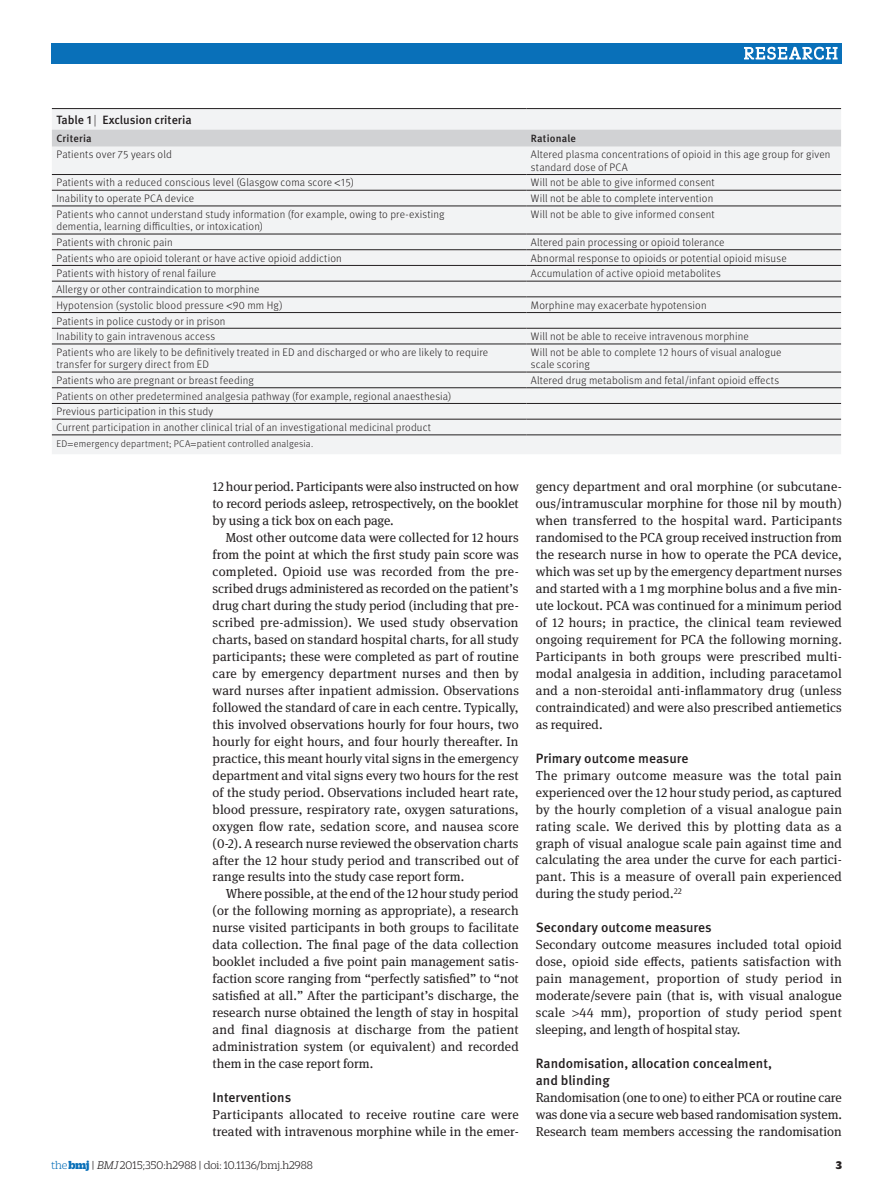
<style>
.page{position:relative;width:893px;height:1191px;background:#fff}
.page>*{position:absolute;margin:0;border:0;box-sizing:border-box;transform-origin:0 0}
.t1{font:500 13.5px/17px "Meta Pro";color:#231f20}
.t2{font:13.05px/17px "Meta Serif Pro";letter-spacing:.005em;color:#231f20;text-align:justify}
.t3{font:300 12px "Duplicate Slab";color:#231f20}
.t4{font:500 12px "Meta Pro";letter-spacing:-.005em;color:#231f20}
.t5{font:900 12px "Duplicate Slab";color:#231f20}
.t6{font:300 10.8px/12.5px "Meta Pro";letter-spacing:.015em;color:#231f20}
.t7{font:500 10.5px "Meta Pro";letter-spacing:.015em;color:#231f20}
.t8{font:300 9.75px "Meta Pro";letter-spacing:.02em;color:#231f20}
.s1{font-weight:300}
.s2{color:#0970b9}
.s3{font-weight:900;color:#0970b9}
.s4{font-style:italic}
</style>
<div class="page">
<div style="left:51px;top:43px;width:791px;height:21px;background:#0970b9"></div>
<svg style="left:744px;top:46px;width:94px;height:14px"></svg>
<div style="left:52px;top:109px;width:789px;height:345px;background:#f2f3f4"></div>
<div style="left:52px;top:130px;width:789px;height:17px;background:#d1d2d4"></div>
<hr style="left:52px;top:108px;width:474px;height:1px;background:#231f20">
<hr style="left:526px;top:108px;width:315px;height:1px;background:#231f20">
<hr style="left:52px;top:174px;width:474px;height:1px;background:#231f20">
<hr style="left:526px;top:174px;width:315px;height:1px;background:#231f20">
<hr style="left:52px;top:190px;width:474px;height:1px;background:#231f20">
<hr style="left:526px;top:190px;width:315px;height:1px;background:#231f20">
<hr style="left:52px;top:206px;width:474px;height:1px;background:#231f20">
<hr style="left:526px;top:206px;width:315px;height:1px;background:#231f20">
<hr style="left:52px;top:234px;width:474px;height:1px;background:#231f20">
<hr style="left:526px;top:234px;width:315px;height:1px;background:#231f20">
<hr style="left:52px;top:249px;width:474px;height:1px;background:#231f20">
<hr style="left:526px;top:249px;width:315px;height:1px;background:#231f20">
<hr style="left:52px;top:265px;width:474px;height:1px;background:#231f20">
<hr style="left:526px;top:265px;width:315px;height:1px;background:#231f20">
<hr style="left:52px;top:281px;width:474px;height:1px;background:#231f20">
<hr style="left:526px;top:281px;width:315px;height:1px;background:#231f20">
<hr style="left:52px;top:296px;width:474px;height:1px;background:#231f20">
<hr style="left:526px;top:296px;width:315px;height:1px;background:#231f20">
<hr style="left:52px;top:312px;width:474px;height:1px;background:#231f20">
<hr style="left:526px;top:312px;width:315px;height:1px;background:#231f20">
<hr style="left:52px;top:328px;width:474px;height:1px;background:#231f20">
<hr style="left:526px;top:328px;width:315px;height:1px;background:#231f20">
<hr style="left:52px;top:344px;width:474px;height:1px;background:#231f20">
<hr style="left:526px;top:344px;width:315px;height:1px;background:#231f20">
<hr style="left:52px;top:372px;width:474px;height:1px;background:#231f20">
<hr style="left:526px;top:372px;width:315px;height:1px;background:#231f20">
<hr style="left:52px;top:387px;width:474px;height:1px;background:#231f20">
<hr style="left:526px;top:387px;width:315px;height:1px;background:#231f20">
<hr style="left:52px;top:403px;width:474px;height:1px;background:#231f20">
<hr style="left:526px;top:403px;width:315px;height:1px;background:#231f20">
<hr style="left:52px;top:419px;width:474px;height:1px;background:#231f20">
<hr style="left:526px;top:419px;width:315px;height:1px;background:#231f20">
<hr style="left:526px;top:434px;width:315px;height:1px;background:#231f20">
<hr style="left:52px;top:434px;width:474px;height:1px;background:#231f20">
<svg style="left:335px;top:181px;width:5px;height:5px"></svg>
<svg style="left:227px;top:303px;width:5px;height:6px"></svg>
<p class="t4" style="left:56px;top:110px;width:137px">Table 1 <span class="s1">|</span> Exclusion criteria</p>
<p class="t7" style="left:56px;top:130px;width:37px">Criteria</p>
<p class="t7" style="left:531px;top:130px;width:47px">Rationale</p>
<p class="t6" style="left:56px;top:148px;width:117px">Patients over 75 years old</p>
<p class="t6" style="left:531px;top:148px;width:301px">Altered plasma concentrations of opioid in this age group for given standard dose of PCA</p>
<p class="t6" style="left:56px;top:176px;width:299px">Patients with a reduced conscious level (Glasgow coma score 15)</p>
<p class="t6" style="left:531px;top:176px;width:185px">Will not be able to give informed consent</p>
<p class="t6" style="left:56px;top:192px;width:139px">Inability to operate PCA device</p>
<p class="t6" style="left:531px;top:192px;width:184px">Will not be able to complete intervention</p>
<p class="t6" style="left:56px;top:207px;width:390px">Patients who cannot understand study information (for example, owing to pre-existing dementia, learning difficulties, or intoxication)</p>
<p class="t6" style="left:531px;top:207px;width:185px">Will not be able to give informed consent</p>
<p class="t6" style="left:56px;top:235px;width:118px">Patients with chronic pain</p>
<p class="t6" style="left:531px;top:235px;width:195px">Altered pain processing or opioid tolerance</p>
<p class="t6" style="left:56px;top:251px;width:287px">Patients who are opioid tolerant or have active opioid addiction</p>
<p class="t6" style="left:531px;top:251px;width:257px">Abnormal response to opioids or potential opioid misuse</p>
<p class="t6" style="left:56px;top:267px;width:161px">Patients with history of renal failure</p>
<p class="t6" style="left:531px;top:267px;width:191px">Accumulation of active opioid metabolites</p>
<p class="t6" style="left:56px;top:281px;width:228px;line-height:15.8px">Allergy or other contraindication to morphine<br>Hypotension (systolic blood pressure 90 mm Hg)</p>
<p class="t6" style="left:531px;top:298px;width:177px">Morphine may exacerbate hypotension</p>
<p class="t6" style="left:56px;top:312px;width:171px;line-height:15.8px">Patients in police custody or in prison<br>Inability to gain intravenous access</p>
<p class="t6" style="left:531px;top:330px;width:219px">Will not be able to receive intravenous morphine</p>
<p class="t6" style="left:56px;top:345px;width:433px">Patients who are likely to be definitively treated in ED and discharged or who are likely to require transfer for surgery direct from ED</p>
<p class="t6" style="left:531px;top:345px;width:252px">Will not be able to complete 12 hours of visual analogue scale scoring</p>
<p class="t6" style="left:56px;top:373px;width:199px">Patients who are pregnant or breast feeding</p>
<p class="t6" style="left:531px;top:373px;width:250px">Altered drug metabolism and fetal/infant opioid effects</p>
<p class="t6" style="left:56px;top:387px;width:397px;line-height:15.8px">Patients on other predetermined analgesia pathway (for example, regional anaesthesia)<br>Previous participation in this study<br>Current participation in another clinical trial of an investigational medicinal product</p>
<p class="t8" style="left:56px;top:436px;width:258px">ED emergency department; PCA patient controlled analgesia.</p>
<p class="t2" style="left:213px;top:478px;width:308px">12 hour period. Participants were also instructed on how to record periods asleep, retrospectively, on the booklet by using a tick box on each page.</p>
<p class="t2" style="left:213px;top:528px;width:308px;text-indent:13px">Most other outcome data were collected for 12 hours from the point at which the first study pain score was completed. Opioid use was recorded from the pre&shy;scribed drugs administered as recorded on the patient’s drug chart during the study period (including that pre&shy;scribed pre-admission). We used study observation charts, based on standard hospital charts, for all study participants; these were completed as part of routine care by emergency department nurses and then by ward nurses after inpatient admission. Observations followed the standard of care in each centre. Typically, this involved observations hourly for four hours, two hourly for eight hours, and four hourly thereafter. In practice, this meant hourly vital signs in the emergency department and vital signs every two hours for the rest of the study period. Observations included heart rate, blood pressure, respiratory rate, oxygen saturations, oxygen flow rate, sedation score, and nausea score (0-2). A research nurse reviewed the observation charts after the 12 hour study period and transcribed out of range results into the study case report form.</p>
<p class="t2" style="left:213px;top:884px;width:308px;text-indent:13px">Where possible, at the end of the 12 hour study period (or the following morning as appropriate), a research nurse visited participants in both groups to facilitate data collection. The final page of the data collection booklet included a five point pain management satis&shy;faction score ranging from “perfectly satisfied” to “not satisfied at all.” After the participant’s discharge, the research nurse obtained the length of stay in hospital and final diagnosis at discharge from the patient administration system (or equivalent) and recorded them in the case report form.</p>
<p class="t1" style="left:213px;top:1087px;width:80px">I nterventions</p>
<p class="t2" style="left:213px;top:1105px;width:308px">Participants allocated to receive routine care were treated with intravenous morphine while in the emer-</p>
<p class="t2" style="left:536px;top:478px;width:308px">gency department and oral morphine (or subcutane&shy;ous/intramuscular morphine for those nil by mouth) when transferred to the hospital ward. Participants randomised to the PCA group received instruction from the research nurse in how to operate the PCA device, which was set up by the emergency department nurses and started with a 1 mg morphine bolus and a five min&shy;ute lockout. PCA was continued for a minimum period of 12 hours; in practice, the clinical team reviewed ongoing requirement for PCA the following morning.<br>Participants in both groups were prescribed multi&shy;modal analgesia in addition, including paracetamol and a non-steroidal anti-inflammatory drug (unless contraindicated) and were also prescribed antiemetics as required.</p>
<p class="t1" style="left:536px;top:748px;width:154px">Primary outcome measure</p>
<p class="t2" style="left:536px;top:766px;width:308px">The primary outcome measure was the total pain experienced over the 12 hour study period, as captured by the hourly completion of a visual analogue pain rating scale. We derived this by plotting data as a graph of visual analogue scale pain against time and calculating the area under the curve for each partici&shy;pant. This is a measure of overall pain experienced during the study period.<sup>22</sup></p>
<p class="t1" style="left:536px;top:918px;width:177px">Secondary outcome measures</p>
<p class="t2" style="left:536px;top:935px;width:308px">Secondary outcome measures included total opioid dose, opioid side effects, patients satisfaction with pain management, proportion of study period in moderate/severe pain (that is, with visual analogue scale 44 mm), proportion of study period spent sleeping, and length of hospital stay.</p>
<p class="t1" style="left:536px;top:1054px;width:238px">Randomisation, allocation concealment, and blinding</p>
<p class="t2" style="left:536px;top:1088px;width:308px">Randomisation (one to one) to either PCA or routine care was done via a secure web based randomisation system.<br>Research team members accessing the randomisation</p>
<p class="t3" style="left:51px;top:1158px;width:263px"><span class="s2">the</span> <span class="s3">bmj</span> | <span class="s4">BMJ</span> 2015;350:h2988 | doi: 10.1136/bmj.h2988</p>
<p class="t5" style="left:836px;top:1157px;width:8px">3</p>
</div>
